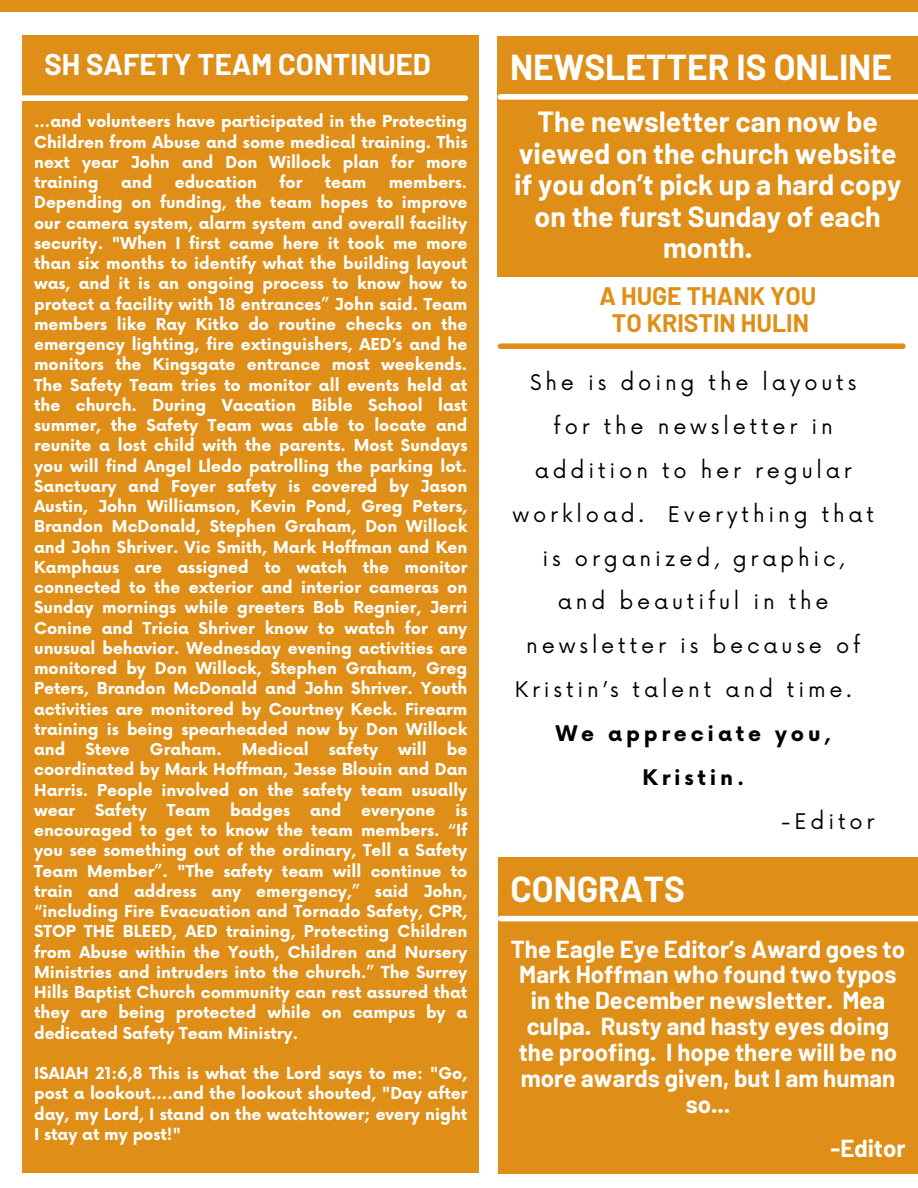
<style>
.page{position:relative;width:918px;height:1188px;background:#fff}
.page>*{position:absolute;margin:0;border:0;box-sizing:border-box;transform-origin:0 0}
.t1{font:700 35.25px "Barlow";color:#fff}
.t2{font:700 29.25px "Barlow";color:#fff}
.t3{font:700 28.5px/31.5px "Barlow";color:#fff;text-align:center}
.t4{font:700 24.75px/27px "Barlow";color:#df8f18;text-align:center}
.t5{font:700 24px/25.8px "Barlow";color:#fff;text-align:center}
.t6{font:21px "Now";letter-spacing:.18em;color:#000}
.t7{font:700 21px "Now";letter-spacing:.18em;color:#000}
.t8{font:700 16.05px/20.2px "Now";color:#fff;text-align:justify}
</style>
<div class="page">
<div style="left:0;top:0;width:918px;height:12px;background:#df8f18"></div>
<div style="left:23px;top:36px;width:456px;height:1137px;background:#df8f18"></div>
<div style="left:12px;top:95px;width:453px;height:6px;background:#fff"></div>
<div style="left:498px;top:36px;width:420px;height:241px;background:#df8f18"></div>
<div style="left:500px;top:94px;width:418px;height:6px;background:#fff"></div>
<div style="left:501px;top:343px;width:402px;height:6px;background:#df8f18"></div>
<div style="left:498px;top:858px;width:420px;height:316px;background:#df8f18"></div>
<div style="left:501px;top:916px;width:417px;height:5px;background:#fff"></div>
<p class="t2" style="left:45px;top:45px;width:388px">SH SAFETY TEAM CONTINUED</p>
<p class="t8" style="left:34px;top:113px;width:435px">...and volunteers have participated in the Protecting Children from Abuse and some medical training. This next year John and Don Willock plan for more training</p>
<p class="t8" style="left:34px;top:173px;width:435px;text-indent:355px">members.<br>Depending on funding, the team hopes to improve our camera system, alarm system and overall facility security. "When I first came here it took me more than six months to identify what the building layout was, and it is an ongoing process to know how to protect a facility with 18 entrances” John said. Team members like Ray Kitko do routine checks on the emergency lighting, fire extinguishers, AED’s and he monitors the Kingsgate entrance most weekends.<br>The Safety Team tries to monitor all events held at the church. During Vacation Bible School last summer, the Safety Team was able to locate and reunite a lost child with the parents. Most Sundays you will find Angel Lledo patrolling the parking lot.<br>Sanctuary and Foyer safety is covered by Jason Austin, John Williamson, Kevin Pond, Greg Peters, Brandon McDonald, Stephen Graham, Don Willock and John Shriver. Vic Smith, Mark Hoffman and Ken Kamphaus are assigned to watch the monitor connected to the exterior and interior cameras on Sunday mornings while greeters Bob Regnier, Jerri Conine and Tricia Shriver know to watch for any unusual behavior. Wednesday evening activities are monitored by Don Willock, Stephen Graham, Greg Peters, Brandon McDonald and John Shriver. Youth activities are monitored by Courtney Keck. Firearm training is being spearheaded now by Don Willock and Steve Graham.</p>
<p class="t8" style="left:121px;top:173px;width:33px">and</p>
<p class="t8" style="left:175px;top:173px;width:84px">education</p>
<p class="t8" style="left:280px;top:173px;width:24px">for</p>
<p class="t8" style="left:325px;top:173px;width:43px">team</p>
<p class="t8" style="left:34px;top:740px;width:435px;text-indent:413px">be coordinated by Mark Hoffman, Jesse Blouin and Dan Harris. People involved on the safety team usually wear Safety Team badges and everyone is encouraged to get to know the team members. “If you see something out of the ordinary, Tell a Safety Team Member”. "The safety team will continue to train and address any emergency,” said John, “including Fire Evacuation and Tornado Safety, CPR, STOP THE BLEED, AED training, Protecting Children from Abuse within the Youth, Children and Nursery Ministries and intruders into the church.” The Surrey Hills Baptist Church community can rest assured that they are being protected while on campus by a dedicated Safety Team Ministry.</p>
<h2 class="t8" style="left:34px;top:1064px;width:435px">ISAIAH 21:6,8 This is what the Lord says to me: "Go, post a lookout....and the lookout shouted, "Day after day, my Lord, I stand on the watchtower; every night I stay at my post!"</h2>
<p class="t8" style="left:242px;top:740px;width:68px">Medical</p>
<p class="t8" style="left:329px;top:740px;width:51px">safety</p>
<p class="t8" style="left:398px;top:740px;width:30px">will</p>
<p class="t1" style="left:510px;top:45px;width:383px">NEWSLETTER IS ONLINE</p>
<p class="t3" style="left:514px;top:105px;width:389px">The newsletter can now be viewed on the church website if you don’t pick up a hard copy on the furst Sunday of each month.</p>
<p class="t4" style="left:600px;top:282px;width:218px">A HUGE THANK YOU<br>TO KRISTIN HULIN</p>
<h1 class="t6" style="left:530px;top:371px;width:328px">She is doing the layouts</h1>
<h1 class="t6" style="left:554px;top:415px;width:281px">for the newsletter in</h1>
<h1 class="t6" style="left:535px;top:459px;width:318px">addition to her regular</h1>
<h1 class="t6" style="left:512px;top:502px;width:363px">workload. Everything that</h1>
<h1 class="t6" style="left:543px;top:546px;width:303px">is organized, graphic,</h1>
<h1 class="t6" style="left:558px;top:590px;width:272px">and beautiful in the</h1>
<h1 class="t6" style="left:526px;top:634px;width:336px">newsletter is because of</h1>
<h1 class="t6" style="left:515px;top:678px;width:338px">Kristin’s talent and time.</h1>
<h1 class="t7" style="left:556px;top:722px;width:276px">We appreciate you,</h1>
<h1 class="t7" style="left:642px;top:766px;width:103px">Kristin.</h1>
<h1 class="t6" style="left:781px;top:810px;width:95px">-Editor</h1>
<h3 class="t1" style="left:510px;top:867px;width:176px">CONGRATS</h3>
<p class="t5" style="left:511px;top:935px;width:396px">The Eagle Eye Editor’s Award goes to<br>Mark Hoffman who found two typos in the December newsletter. Mea culpa. Rusty and hasty eyes doing the proofing. I hope there will be no more awards given, but I am human so...</p>
<h4 class="t5" style="left:831px;top:1134px;width:77px">-Editor</h4>
</div>
